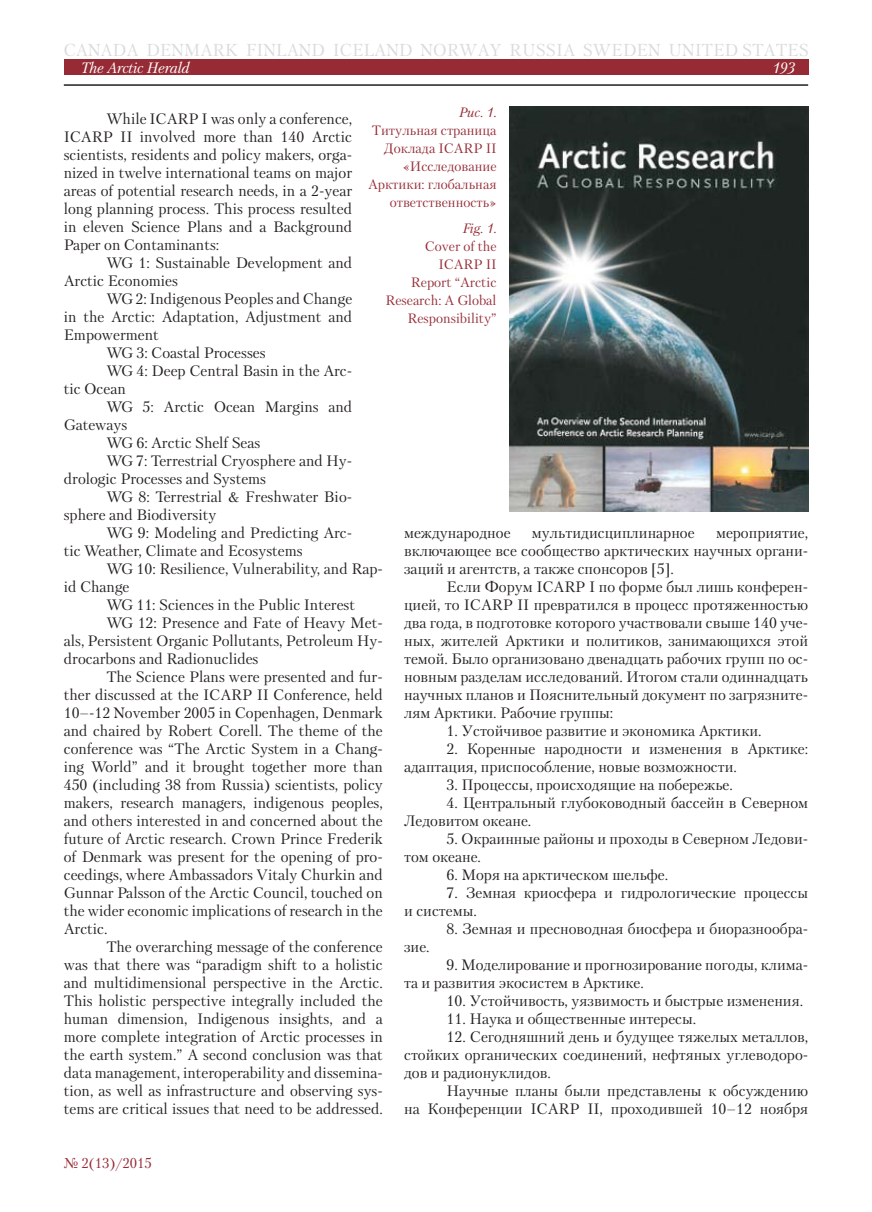
<style>
.page{position:relative;width:872px;height:1212px;background:#fff}
.page>*{position:absolute;margin:0;border:0;box-sizing:border-box;transform-origin:0 0}
.t1{font:17.25px "Petersburg";color:#d9dbdc}
.t2{font:15px/18px "Petersburg";color:#231f20}
.t3{font:italic 15px "Petersburg";letter-spacing:-.01em;color:#fff}
.t4{font:14.25px "Petersburg";color:#962b36}
.t5{font:13.5px/18px "Petersburg";color:#962b36;text-align:right}
.t6{font:italic 13.5px "Petersburg";color:#962b36}
</style>
<div class="page">
<hr style="left:64px;top:84px;width:744px;height:2px;background:#231f20">
<div style="left:64px;top:60px;width:744px;height:15px;background:#962b36"></div>
<img style="left:509px;top:106px;width:299px;height:405px">
<p class="t1" style="left:63px;top:44px;width:747px">CANADA DENMARK FINLAND ICELAND NORWAY RUSSIA SWEDEN UNITED STATES</p>
<p class="t3" style="left:81px;top:62px;width:110px">The Arctic Herald</p>
<p class="t3" style="left:772px;top:62px;width:25px">193</p>
<p class="t6" style="left:459px;top:107px;width:39px">Рис. 1.</p>
<p class="t5" style="left:368px;top:123px;width:130px">Титульная страница<br>Доклада ICARP II «Исследование<br>Арктики: глобальная ответственность»</p>
<p class="t6" style="left:463px;top:224px;width:35px">Fig. 1.</p>
<p class="t5" style="left:385px;top:239px;width:112px">Cover of the<br>ICARP II<br>Report “Arctic<br>Research: A Global<br>Responsibility”</p>
<p class="t2" style="left:64px;top:112px;width:290px;text-align:justify;text-indent:43px">While ICARP I was only a conference, ICARP II involved more than 140 Arctic scientists, residents and policy makers, orga&shy;nized in twelve international teams on major areas of potential research needs, in a 2-year long planning process. This process resulted in eleven Science Plans and a Background Paper on Contaminants:</p>
<p class="t2" style="left:64px;top:256px;width:290px;text-indent:43px">WG 1: Sustainable Development and<br>Arctic Economies</p>
<p class="t2" style="left:106px;top:292px;width:247px">WG 2: Indigenous Peoples and Change</p>
<p class="t2" style="left:64px;top:310px;width:290px">in the Arctic: Adaptation, Adjustment and</p>
<p class="t2" style="left:64px;top:328px;width:97px">Empowerment</p>
<p class="t2" style="left:106px;top:346px;width:161px">WG 3: Coastal Processes</p>
<p class="t2" style="left:106px;top:364px;width:247px">WG 4: Deep Central Basin in the Arc-</p>
<p class="t2" style="left:64px;top:382px;width:63px">tic Ocean</p>
<p class="t2" style="left:106px;top:400px;width:247px">WG 5: Arctic Ocean Margins and</p>
<p class="t2" style="left:64px;top:418px;width:65px">Gateways</p>
<p class="t2" style="left:106px;top:436px;width:155px">WG 6: Arctic Shelf Seas</p>
<p class="t2" style="left:106px;top:454px;width:247px">WG 7: Terrestrial Cryosphere and Hy-</p>
<p class="t2" style="left:64px;top:472px;width:204px">drologic Processes and Systems</p>
<p class="t2" style="left:106px;top:490px;width:247px">WG 8: Terrestrial &amp; Freshwater Bio-</p>
<p class="t2" style="left:64px;top:508px;width:154px">sphere and Biodiversity</p>
<p class="t2" style="left:106px;top:526px;width:247px">WG 9: Modeling and Predicting Arc-</p>
<p class="t2" style="left:64px;top:544px;width:240px">tic Weather, Climate and Ecosystems</p>
<p class="t2" style="left:106px;top:562px;width:278px">WG 10: Resilience, Vulnerability, and Rap-</p>
<p class="t2" style="left:64px;top:580px;width:67px">id Change</p>
<p class="t2" style="left:106px;top:598px;width:250px">WG 11: Sciences in the Public Interest</p>
<p class="t2" style="left:106px;top:616px;width:278px">WG 12: Presence and Fate of Heavy Met-</p>
<p class="t2" style="left:64px;top:634px;width:320px">als, Persistent Organic Pollutants, Petroleum Hy-</p>
<p class="t2" style="left:64px;top:652px;width:196px">drocarbons and Radionuclides</p>
<p class="t2" style="left:106px;top:670px;width:278px">The Science Plans were presented and fur-</p>
<p class="t2" style="left:64px;top:688px;width:320px">ther discussed at the ICARP II Conference, held</p>
<p class="t2" style="left:64px;top:706px;width:320px">10–-12 November 2005 in Copenhagen, Denmark</p>
<p class="t2" style="left:64px;top:724px;width:320px">and chaired by Robert Corell. The theme of the</p>
<p class="t2" style="left:64px;top:742px;width:320px">conference was “The Arctic System in a Chang-</p>
<p class="t2" style="left:64px;top:760px;width:320px">ing World” and it brought together more than</p>
<p class="t2" style="left:64px;top:778px;width:320px">450 (including 38 from Russia) scientists, policy</p>
<p class="t2" style="left:64px;top:796px;width:320px">makers, research managers, indigenous peoples,</p>
<p class="t2" style="left:64px;top:814px;width:320px">and others interested in and concerned about the</p>
<p class="t2" style="left:64px;top:832px;width:320px">future of Arctic research. Crown Prince Frederik</p>
<p class="t2" style="left:64px;top:850px;width:320px">of Denmark was present for the opening of pro-</p>
<p class="t2" style="left:64px;top:868px;width:320px">ceedings, where Ambassadors Vitaly Churkin and</p>
<p class="t2" style="left:64px;top:886px;width:320px">Gunnar Palsson of the Arctic Council, touched on</p>
<p class="t2" style="left:64px;top:904px;width:320px">the wider economic implications of research in the</p>
<p class="t2" style="left:64px;top:922px;width:45px">Arctic.</p>
<p class="t2" style="left:106px;top:940px;width:278px">The overarching message of the conference</p>
<p class="t2" style="left:64px;top:958px;width:320px">was that there was “paradigm shift to a holistic</p>
<p class="t2" style="left:64px;top:976px;width:320px">and multidimensional perspective in the Arctic.</p>
<p class="t2" style="left:64px;top:994px;width:320px">This holistic perspective integrally included the</p>
<p class="t2" style="left:64px;top:1012px;width:320px">human dimension, Indigenous insights, and a</p>
<p class="t2" style="left:64px;top:1030px;width:320px">more complete integration of Arctic processes in</p>
<p class="t2" style="left:64px;top:1048px;width:320px">the earth system.” A second conclusion was that</p>
<p class="t2" style="left:64px;top:1066px;width:320px">data management, interoperability and dissemina-</p>
<p class="t2" style="left:64px;top:1084px;width:320px">tion, as well as infrastructure and observing sys-</p>
<p class="t2" style="left:64px;top:1102px;width:320px">tems are critical issues that need to be addressed.</p>
<p class="t2" style="left:404px;top:526px;width:405px;text-align:justify;text-indent:312px">мероприятие, включающее все сообщество арктических научных органи&shy;заций и агентств, а также спонсоров [5].</p>
<p class="t2" style="left:404px;top:580px;width:405px;text-align:justify;text-indent:43px">Если Форум ICARP I по форме был лишь конферен&shy;цией, то ICARP II превратился в процесс протяженностью два года, в подготовке которого участвовали свыше 140 уче&shy;ных, жителей Арктики и политиков, занимающихся этой темой. Было организовано двенадцать рабочих групп по ос&shy;новным разделам исследований. Итогом стали одиннадцать научных планов и Пояснительный документ по загрязните&shy;лям Арктики. Рабочие группы:</p>
<p class="t2" style="left:446px;top:724px;width:316px">1. Устойчивое развитие и экономика Арктики.</p>
<p class="t2" style="left:404px;top:742px;width:405px;text-indent:43px">2. Коренные народности и изменения в Арктике: адаптация, приспособление, новые возможности.</p>
<p class="t2" style="left:446px;top:778px;width:288px">3. Процессы, происходящие на побережье.</p>
<p class="t2" style="left:404px;top:796px;width:405px;text-indent:43px">4. Центральный глубоководный бассейн в Северном<br>Ледовитом океане.</p>
<p class="t2" style="left:404px;top:832px;width:405px;text-indent:43px">5. Окраинные районы и проходы в Северном Ледови&shy;том океане.</p>
<p class="t2" style="left:446px;top:868px;width:223px">6. Моря на арктическом шельфе.</p>
<p class="t2" style="left:404px;top:886px;width:405px;text-indent:43px">7. Земная криосфера и гидрологические процессы и системы.</p>
<p class="t2" style="left:446px;top:922px;width:363px">8. Земная и пресноводная биосфера и биоразнообра-</p>
<p class="t2" style="left:404px;top:940px;width:27px">зие.</p>
<p class="t2" style="left:404px;top:958px;width:405px;text-indent:43px">9. Моделирование и прогнозирование погоды, клима&shy;та и развития экосистем в Арктике.</p>
<p class="t2" style="left:446px;top:994px;width:358px">10. Устойчивость, уязвимость и быстрые изменения.</p>
<p class="t2" style="left:446px;top:1012px;width:251px">11. Наука и общественные интересы.</p>
<p class="t2" style="left:404px;top:1030px;width:405px;text-align:justify;text-indent:43px">12. Сегодняшний день и будущее тяжелых металлов, стойких органических соединений, нефтяных углеводоро&shy;дов и радионуклидов.</p>
<p class="t2" style="left:404px;top:1084px;width:405px;text-align:right">Научные планы были представлены к обсуждению<br>на Конференции ICARP II, проходившей 10–12 ноября</p>
<p class="t2" style="left:404px;top:526px;width:108px">международное</p>
<p class="t2" style="left:532px;top:526px;width:164px">мультидисциплинарное</p>
<p class="t4" style="left:64px;top:1158px;width:90px">№ 2(13)/2015</p>
</div>
